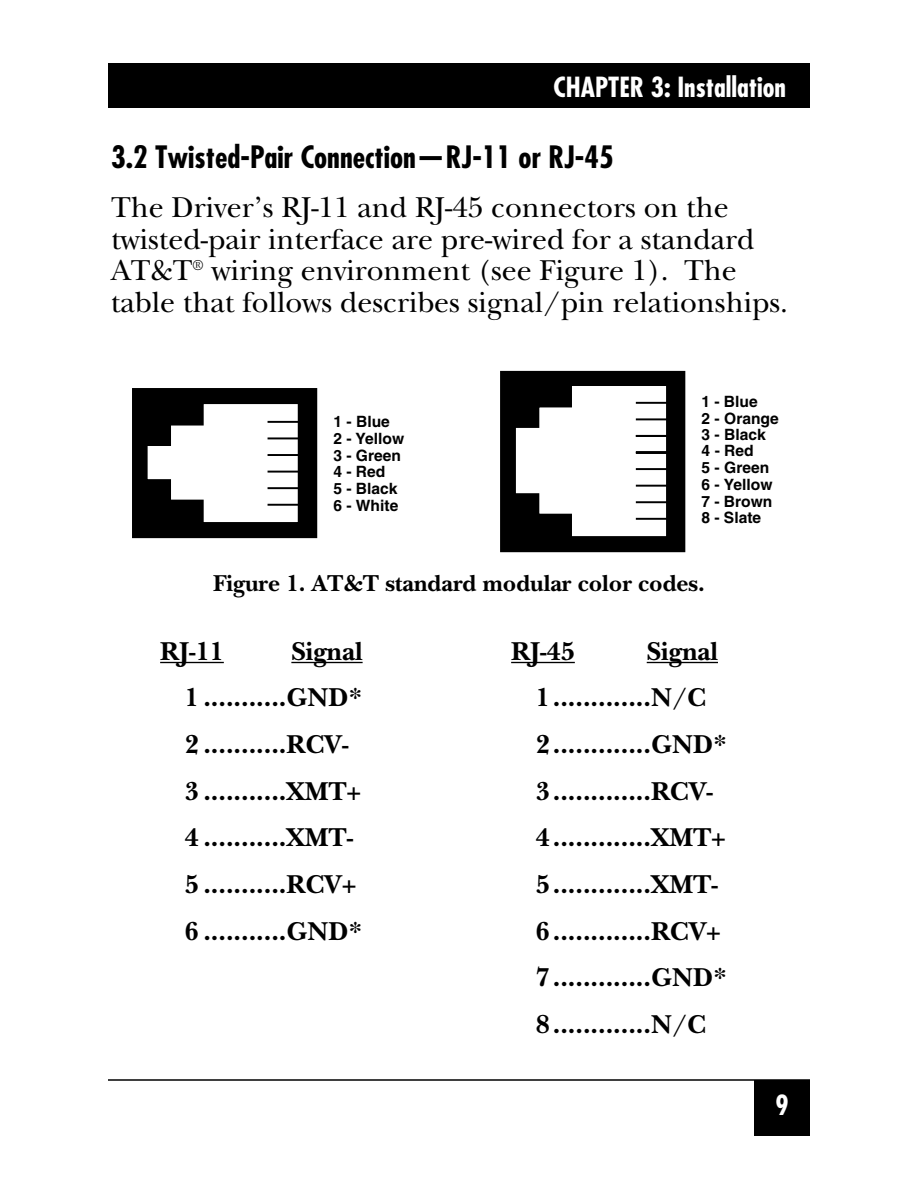
<style>
.page{position:relative;width:918px;height:1188px;background:#fff}
.page>*{position:absolute;margin:0;border:0;box-sizing:border-box;transform-origin:0 0}
.t1{font:30px/31.5px "New Baskerville";color:#000}
.t2{font:700 condensed 30px "Futura";color:#000}
.t3{font:700 27px/46.5px "New Baskerville";color:#000}
.t4{font:700 condensed 27px "Futura";color:#fff}
.t5{font:700 24px "New Baskerville";color:#000}
.t6{font:700 15.6px/16.5px "Helvetica";color:#000}
</style>
<div class="page">
<div style="left:754px;top:1080px;width:56px;height:56px;background:#000"></div>
<div style="left:108px;top:63px;width:702px;height:45px;background:#000"></div>
<hr style="left:160px;top:662px;width:64px;height:1px;background:#000">
<hr style="left:291px;top:662px;width:72px;height:1px;background:#000">
<hr style="left:511px;top:662px;width:64px;height:1px;background:#000">
<hr style="left:647px;top:662px;width:71px;height:1px;background:#000">
<div style="left:500px;top:371px;width:185px;height:181px;background:#000"></div>
<svg style="left:515px;top:386px;width:152px;height:151px"></svg>
<hr style="left:636px;top:468px;width:31px;height:2px;background:#000">
<hr style="left:636px;top:485px;width:31px;height:2px;background:#000">
<hr style="left:636px;top:501px;width:31px;height:2px;background:#000">
<hr style="left:636px;top:518px;width:31px;height:2px;background:#000">
<hr style="left:636px;top:435px;width:31px;height:2px;background:#000">
<hr style="left:636px;top:452px;width:31px;height:1px;background:#000">
<hr style="left:636px;top:402px;width:31px;height:2px;background:#000">
<hr style="left:636px;top:418px;width:31px;height:2px;background:#000">
<div style="left:132px;top:388px;width:185px;height:150px;background:#000"></div>
<svg style="left:147px;top:404px;width:151px;height:119px"></svg>
<hr style="left:268px;top:421px;width:31px;height:2px;background:#000">
<hr style="left:268px;top:437px;width:31px;height:2px;background:#000">
<hr style="left:268px;top:454px;width:31px;height:2px;background:#000">
<hr style="left:268px;top:471px;width:31px;height:2px;background:#000">
<hr style="left:268px;top:487px;width:31px;height:2px;background:#000">
<hr style="left:268px;top:504px;width:31px;height:2px;background:#000">
<hr style="left:108px;top:1079px;width:702px;height:2px;background:#000">
<p class="t4" style="left:554px;top:75px;width:234px">CHAPTER 3: Installation</p>
<p class="t2" style="left:111px;top:143px;width:504px">3.2 Twisted-Pair Connection—RJ-11 or RJ-45</p>
<p class="t1" style="left:111px;top:195px;width:679px">The Driver’s RJ-11 and RJ-45 connectors on the twisted-pair interface are pre-wired for a standard AT&amp;T<sup>®</sup> wiring environment (see Figure 1). The table that follows describes signal/pin relationships.</p>
<p class="t6" style="left:333px;top:415px;width:72px">1 - Blue<br>2 - Yellow<br>3 - Green<br>4 - Red<br>5 - Black<br>6 - White</p>
<p class="t6" style="left:701px;top:395px;width:79px">1 - Blue<br>2 - Orange<br>3 - Black<br>4 - Red<br>5 - Green<br>6 - Yellow<br>7 - Brown<br>8 - Slate</p>
<p class="t5" style="left:213px;top:575px;width:493px">Figure 1. AT&amp;T standard modular color codes.</p>
<p class="t3" style="left:160px;top:631px;width:65px">RJ-11</p>
<p class="t3" style="left:291px;top:631px;width:73px">Signal</p>
<p class="t3" style="left:511px;top:631px;width:65px">RJ-45</p>
<p class="t3" style="left:647px;top:631px;width:73px">Signal</p>
<p class="t3" style="left:185px;top:678px;width:179px">1 ...........GND*</p>
<p class="t3" style="left:536px;top:678px;width:172px">1.............N/C</p>
<p class="t3" style="left:185px;top:724px;width:165px">2 ...........RCV-</p>
<p class="t3" style="left:536px;top:724px;width:193px">2.............GND*</p>
<p class="t3" style="left:185px;top:771px;width:178px">3 ...........XMT+</p>
<p class="t3" style="left:536px;top:771px;width:179px">3.............RCV-</p>
<p class="t3" style="left:185px;top:818px;width:170px">4 ...........XMT-</p>
<p class="t3" style="left:536px;top:818px;width:191px">4.............XMT+</p>
<p class="t3" style="left:185px;top:864px;width:173px">5 ...........RCV+</p>
<p class="t3" style="left:536px;top:864px;width:183px">5.............XMT-</p>
<p class="t3" style="left:185px;top:911px;width:179px">6 ...........GND*</p>
<p class="t3" style="left:536px;top:911px;width:193px">6.............RCV+<br>7.............GND*<br>8.............N/C</p>
<p class="t4" style="left:775px;top:1093px;width:15px">9</p>
</div>
